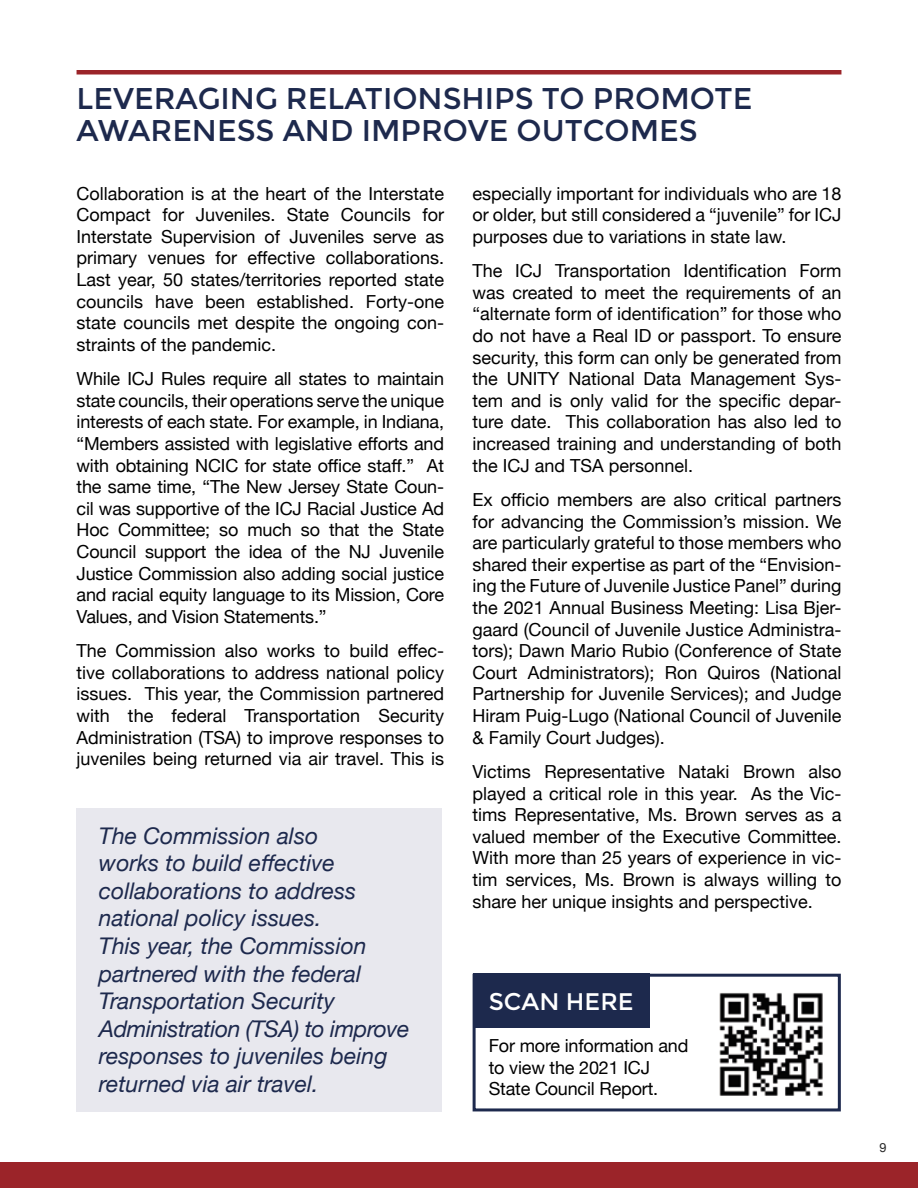
<style>
.page{position:relative;width:918px;height:1188px;background:#fff}
.page>*{position:absolute;margin:0;border:0;box-sizing:border-box;transform-origin:0 0}
.t1{font:30px/32.8px "Montserrat";color:#1d294d}
.t2{font:24px "Montserrat";color:#fff}
.t3{font:italic 22.95px/27.6px "Helvetica Neue";color:#1d294d}
.t4{font:18px/21.6px "Helvetica Neue";color:#000;text-align:justify}
.t5{font:12.75px "Helvetica Neue";color:#292929}
</style>
<div class="page">
<div style="left:0;top:1162px;width:918px;height:26px;background:#9b2429"></div>
<div style="left:77px;top:70px;width:764px;height:5px;background:#9b2429"></div>
<img style="left:719px;top:992px;width:104px;height:104px">
<div style="left:473px;top:974px;width:368px;height:137px;border:3px solid #1d294d"></div>
<div style="left:473px;top:974px;width:176px;height:54px;background:#1d294d"></div>
<div style="left:77px;top:808px;width:365px;height:303px;background:#e8e8ee"></div>
<h1 class="t1" style="left:77px;top:82px;width:677px">LEVERAGING RELATIONSHIPS TO PROMOTE<br>AWARENESS AND IMPROVE OUTCOMES</h1>
<p class="t4" style="left:77px;top:184px;width:369px">Collaboration is at the heart of the Interstate Compact for Juveniles. State Councils for Interstate Supervision of Juveniles serve as primary venues for effective collaborations.<br>Last year, 50 states/territories reported state councils have been established. Forty-one state councils met despite the ongoing con&shy;straints of the pandemic.</p>
<p class="t4" style="left:77px;top:369px;width:369px">While ICJ Rules require all states to maintain state councils, their operations serve the unique interests of each state. For example, in Indiana, “Members assisted with legislative efforts and with obtaining NCIC for state office staff.” At the same time, “The New Jersey State Coun&shy;cil was supportive of the ICJ Racial Justice Ad Hoc Committee; so much so that the State Council support the idea of the NJ Juvenile Justice Commission also adding social justice and racial equity language to its Mission, Core Values, and Vision Statements.”</p>
<p class="t4" style="left:77px;top:641px;width:369px">The Commission also works to build effec&shy;tive collaborations to address national policy issues. This year, the Commission partnered with the federal Transportation Security Administration (TSA) to improve responses to juveniles being returned via air travel. This is</p>
<p class="t3" style="left:99px;top:823px;width:312px">The Commission also<br>works to build effective collaborations to address national policy issues.<br>This year, the Commission partnered with the federal<br>Transportation Security<br>Administration (TSA) to improve responses to juveniles being returned via air travel.</p>
<p class="t4" style="left:473px;top:184px;width:370px">especially important for individuals who are 18 or older, but still considered a “juvenile” for ICJ purposes due to variations in state law.</p>
<p class="t4" style="left:473px;top:261px;width:370px">The ICJ Transportation Identification Form was created to meet the requirements of an “alternate form of identification” for those who do not have a Real ID or passport. To ensure security, this form can only be generated from the UNITY National Data Management Sys&shy;tem and is only valid for the specific depar&shy;ture date. This collaboration has also led to increased training and understanding of both the ICJ and TSA personnel.</p>
<p class="t4" style="left:473px;top:490px;width:370px">Ex officio members are also critical partners for advancing the Commission’s mission. We are particularly grateful to those members who shared their expertise as part of the “Envision&shy;ing the Future of Juvenile Justice Panel” during the 2021 Annual Business Meeting: Lisa Bjer&shy;gaard (Council of Juvenile Justice Administra&shy;tors); Dawn Mario Rubio (Conference of State Court Administrators); Ron Quiros (National Partnership for Juvenile Services); and Judge Hiram Puig-Lugo (National Council of Juvenile &amp; Family Court Judges).</p>
<p class="t4" style="left:473px;top:762px;width:370px">Victims Representative Nataki Brown also played a critical role in this year. As the Vic&shy;tims Representative, Ms. Brown serves as a valued member of the Executive Committee.<br>With more than 25 years of experience in vic&shy;tim services, Ms. Brown is always willing to share her unique insights and perspective.</p>
<h2 class="t2" style="left:489px;top:988px;width:146px">SCAN HERE</h2>
<p class="t4" style="left:489px;top:1036px;width:201px;text-align:left">For more information and to view the 2021 ICJ<br>State Council Report.</p>
<p class="t5" style="left:880px;top:1138px;width:9px">9</p>
</div>
